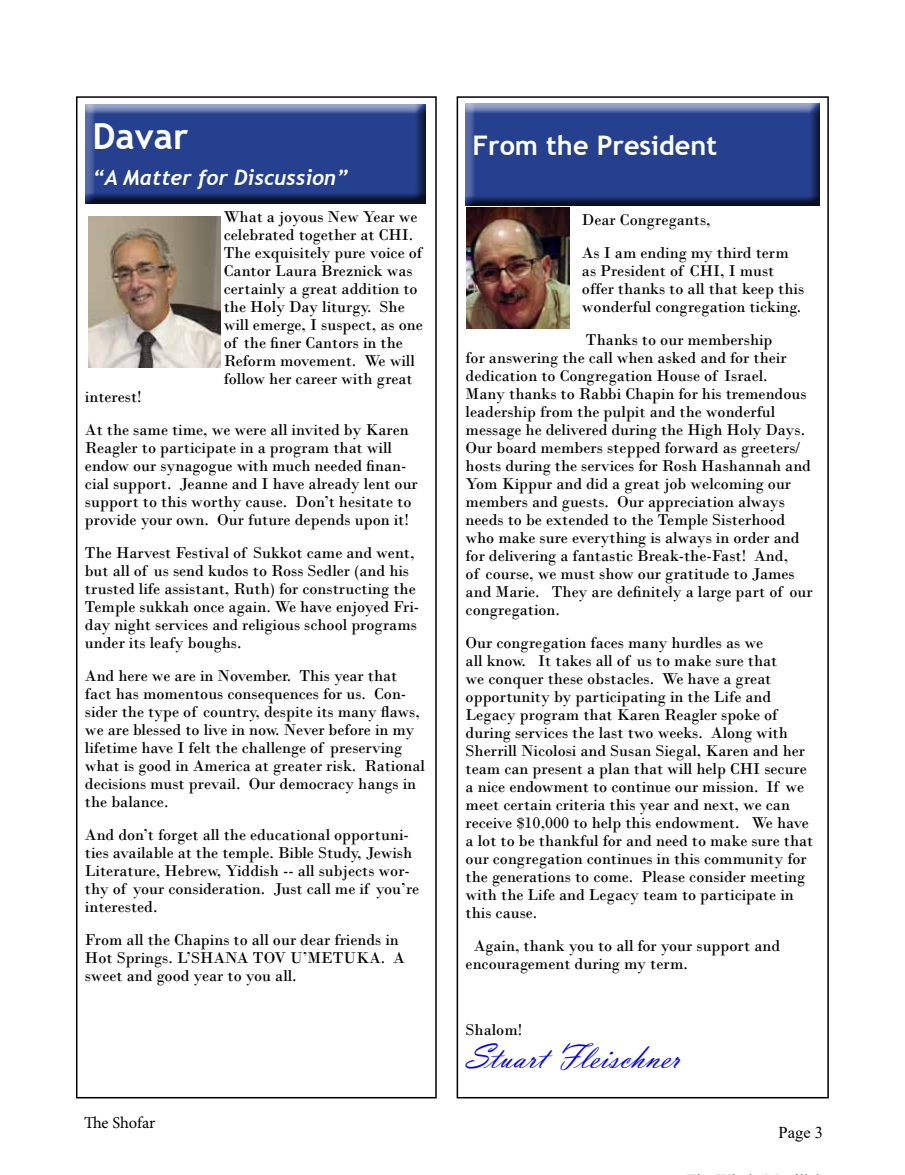
<style>
.page{position:relative;width:905px;height:1175px;background:#fff}
.page>*{position:absolute;margin:0;border:0;box-sizing:border-box;transform-origin:0 0}
.t1{font:36px "Vladimir Script";color:#00f}
.t2{font:700 36px "Trebuchet MS";color:#fff}
.t3{font:700 27px "Trebuchet MS";color:#fff}
.t4{font:italic 700 21px "Trebuchet";color:#fff}
.t5{font:16.5px/18px "Bodoni";color:#000}
.t6{font:16.5px "Minion Pro";letter-spacing:-.005em;color:#000}
.t7{font:16.5px "Times New Roman";color:#000}
</style>
<div class="page">
<div style="left:76px;top:96px;width:360px;height:1002px;border:2px solid #000"></div>
<img style="left:88px;top:216px;width:133px;height:151px">
<div style="left:74px;top:103px;width:352px;height:102px;background:#fff;opacity:.75"></div>
<div style="left:79px;top:104px;width:347px;height:101px;background:#000;opacity:.75"></div>
<div style="left:456px;top:96px;width:372px;height:1002px;border:2px solid #000"></div>
<div style="left:459px;top:103px;width:361px;height:103px;background:#000;opacity:.75"></div>
<img style="left:466px;top:208px;width:104px;height:120px">
<h1 class="t2" style="left:92px;top:114px;width:97px">Davar</h1>
<p class="t4" style="left:92px;top:164px;width:257px">“A Matter for Discussion”</p>
<p class="t5" style="left:224px;top:207px;width:200px">What a joyous New Year we celebrated together at CHI.<br>The exquisitely pure voice of<br>Cantor Laura Breznick was certainly a great addition to the Holy Day liturgy. She will emerge, I suspect, as one of the finer Cantors in the<br>Reform movement. We will follow her career with great</p>
<p class="t5" style="left:85px;top:380px;width:325px;line-height:33px">interest!<br>At the same time, we were all invited by Karen</p>
<p class="t5" style="left:85px;top:438px;width:334px">Reagler to participate in a program that will endow our synagogue with much needed finan&shy;cial support. Jeanne and I have already lent our support to this worthy cause. Don’t hesitate to provide your own. Our future depends upon it!</p>
<p class="t5" style="left:85px;top:543px;width:336px">The Harvest Festival of Sukkot came and went, but all of us send kudos to Ross Sedler (and his trusted life assistant, Ruth) for constructing the Temple sukkah once again. We have enjoyed Fri&shy;day night services and religious school programs under its leafy boughs.</p>
<p class="t5" style="left:85px;top:666px;width:341px">And here we are in November. This year that fact has momentous consequences for us. Con&shy;sider the type of country, despite its many flaws, we are blessed to live in now. Never before in my lifetime have I felt the challenge of preserving what is good in America at greater risk. Rational decisions must prevail. Our democracy hangs in the balance.</p>
<p class="t5" style="left:85px;top:825px;width:336px">And don’t forget all the educational opportuni&shy;ties available at the temple. Bible Study, Jewish Literature, Hebrew, Yiddish -- all subjects wor&shy;thy of your consideration. Just call me if you’re interested.</p>
<p class="t5" style="left:85px;top:930px;width:321px">From all the Chapins to all our dear friends in<br>Hot Springs. L’SHANA TOV U’METUKA. A sweet and good year to you all.</p>
<p class="t6" style="left:84px;top:1112px;width:73px">The Shofar</p>
<h2 class="t3" style="left:472px;top:129px;width:246px">From the President</h2>
<p class="t5" style="left:582px;top:203px;width:208px;line-height:33px">Dear Congregants,<br>As I am ending my third term</p>
<p class="t5" style="left:582px;top:261px;width:224px">as President of CHI, I must offer thanks to all that keep this wonderful congregation ticking.</p>
<p class="t5" style="left:465px;top:330px;width:348px;text-indent:120px">Thanks to our membership<br>for answering the call when asked and for their dedication to Congregation House of Israel.<br>Many thanks to Rabbi Chapin for his tremendous leadership from the pulpit and the wonderful message he delivered during the High Holy Days.<br>Our board members stepped forward as greeters/ hosts during the services for Rosh Hashannah and Yom Kippur and did a great job welcoming our members and guests. Our appreciation always needs to be extended to the Temple Sisterhood who make sure everything is always in order and for delivering a fantastic Break-the-Fast! And,<br>of course, we must show our gratitude to James and Marie. They are definitely a large part of our congregation.</p>
<p class="t5" style="left:465px;top:633px;width:349px">Our congregation faces many hurdles as we<br>all know. It takes all of us to make sure that<br>we conquer these obstacles. We have a great opportunity by participating in the Life and Legacy program that Karen Reagler spoke of during services the last two weeks. Along with Sherrill Nicolosi and Susan Siegal, Karen and her team can present a plan that will help CHI secure a nice endowment to continue our mission. If we meet certain criteria this year and next, we can receive $10,000 to help this endowment. We have a lot to be thankful for and need to make sure that our congregation continues in this community for the generations to come. Please consider meeting with the Life and Legacy team to participate in this cause.</p>
<p class="t5" style="left:465px;top:936px;width:316px;text-indent:8px">Again, thank you to all for your support and encouragement during my term.</p>
<p class="t5" style="left:465px;top:1020px;width:58px">Shalom!</p>
<h1 class="t1" style="left:465px;top:1035px;width:216px">Stuart Fleischner</h1>
<p class="t7" style="left:778px;top:1120px;width:46px">Page 3</p>
</div>
